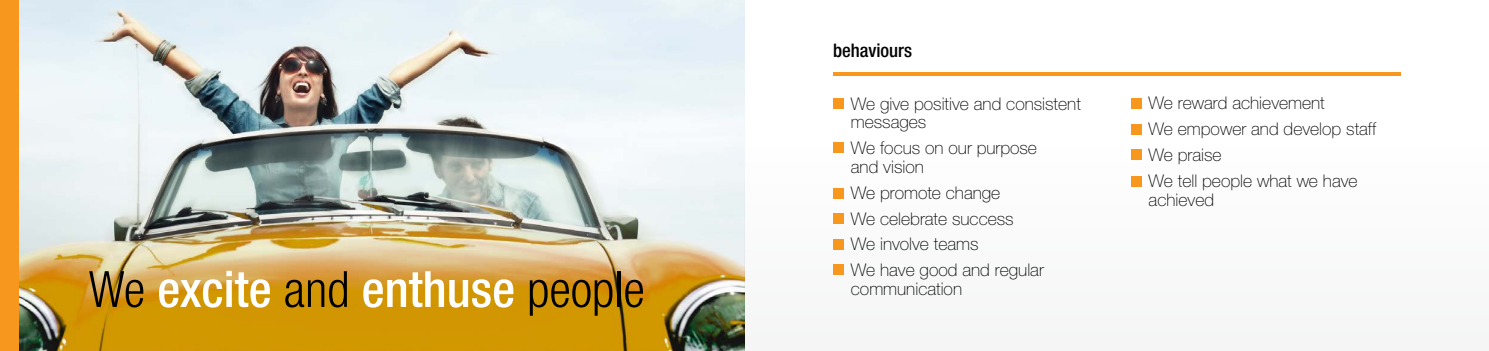
<style>
.page{position:relative;width:1489px;height:351px;background:#fff}
.page>*{position:absolute;margin:0;border:0;box-sizing:border-box;transform-origin:0 0}
.t1{font:500 condensed 50px "Helvetica Neue";color:#fff}
.t2{font:500 condensed 18.75px "Helvetica Neue";color:#000}
.t3{font:100 17.5px/25.9px "Helvetica Neue";color:#000}
.s1{font-weight:300;color:#000}
</style>
<div class="page">
<img style="left:19px;top:0;width:725px;height:351px">
<div style="left:744px;top:145px;width:744px;height:206px;background:#f9fafa"></div>
<hr style="left:833px;top:72px;width:567px;height:4px;background:#f8971d">
<div style="left:833px;top:99px;width:10px;height:10px;background:#f8971d"></div>
<div style="left:1130px;top:99px;width:11px;height:10px;background:#f8971d"></div>
<div style="left:1130px;top:124px;width:11px;height:11px;background:#f8971d"></div>
<div style="left:833px;top:142px;width:10px;height:10px;background:#f8971d"></div>
<div style="left:1130px;top:150px;width:11px;height:10px;background:#f8971d"></div>
<div style="left:833px;top:188px;width:10px;height:10px;background:#f8971d"></div>
<div style="left:1130px;top:176px;width:11px;height:10px;background:#f8971d"></div>
<div style="left:833px;top:213px;width:10px;height:11px;background:#f8971d"></div>
<div style="left:833px;top:240px;width:10px;height:10px;background:#f8971d"></div>
<div style="left:833px;top:264px;width:10px;height:11px;background:#f8971d"></div>
<div style="left:0;top:0;width:19px;height:351px;background:#f8971d"></div>
<h1 class="t1" style="left:89px;top:259px;width:557px"><span class="s1">We</span> excite <span class="s1">and</span> enthuse <span class="s1">people</span></h1>
<p class="t2" style="left:833px;top:39px;width:81px">behaviours</p>
<p class="t3" style="left:850px;top:94px;width:231px;line-height:18.8px">We give positive and consistent messages</p>
<p class="t3" style="left:850px;top:138px;width:188px;line-height:18.8px">We focus on our purpose and vision</p>
<p class="t3" style="left:850px;top:179px;width:194px">We promote change<br>We celebrate success<br>We involve teams<br>We have good and regular</p>
<p class="t3" style="left:850px;top:276px;width:113px">communication</p>
<p class="t3" style="left:1148px;top:90px;width:229px">We reward achievement<br>We empower and develop staff<br>We praise<br>We tell people what we have</p>
<p class="t3" style="left:1148px;top:186px;width:67px">achieved</p>
</div>
